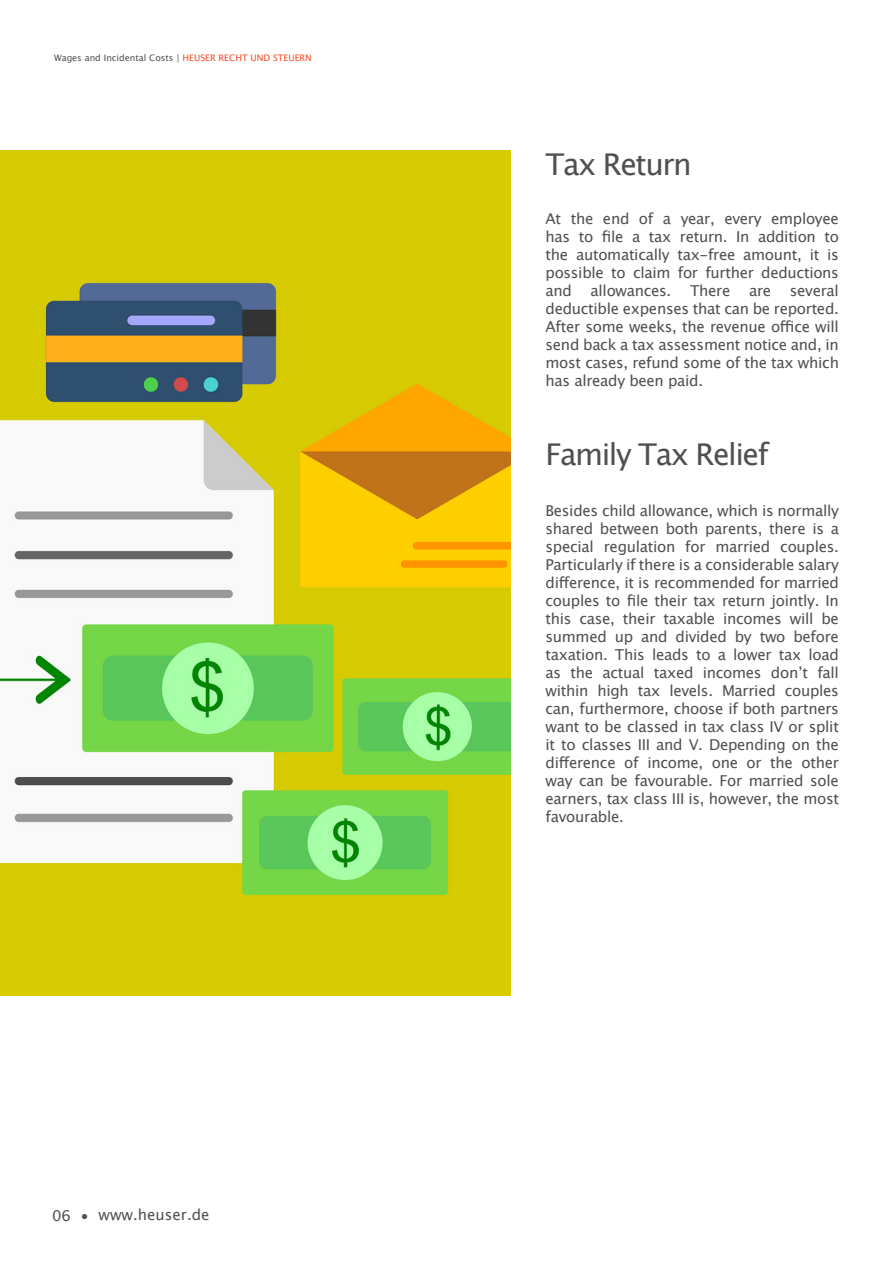
<style>
.page{position:relative;width:893px;height:1263px;background:#fff}
.page>*{position:absolute;margin:0;border:0;box-sizing:border-box;transform-origin:0 0}
.t1{font:30px "Lucida Grande";letter-spacing:-.05em;color:#505050}
.t2{font:15px/18px "Lucida Grande";letter-spacing:-.02em;color:#505050;text-align:justify}
.t3{font:15px "Lucida Grande";color:#505050}
.t4{font:9px "Lucida Grande";color:#505050}
.s1{color:#f04b27}
</style>
<div class="page">
<img style="left:0;top:151px;width:510px;height:844px">
<p class="t4" style="left:54px;top:53px;width:259px">Wages and Incidental Costs | <span class="s1">HEUSER RECHT UND STEUERN</span></p>
<p class="t3" style="left:52px;top:1206px;width:159px">06 • www.heuser.de</p>
<h1 class="t1" style="left:546px;top:147px;width:148px">Tax Return</h1>
<p class="t2" style="left:546px;top:210px;width:295px">At the end of a year, every employee has to file a tax return. In addition to the automatically tax-free amount, it is possible to claim for further deductions and allowances. There are several deductible expenses that can be reported.<br>After some weeks, the revenue office will send back a tax assessment notice and, in most cases, refund some of the tax which has already been paid.</p>
<h1 class="t1" style="left:546px;top:437px;width:225px">Family Tax Relief</h1>
<p class="t2" style="left:546px;top:502px;width:295px">Besides child allowance, which is normally shared between both parents, there is a special regulation for married couples.<br>Particularly if there is a considerable salary difference, it is recommended for married couples to file their tax return jointly. In this case, their taxable incomes will be summed up and divided by two before taxation. This leads to a lower tax load as the actual taxed incomes don’t fall within high tax levels. Married couples can, furthermore, choose if both partners want to be classed in tax class IV or split it to classes III and V. Depending on the difference of income, one or the other way can be favourable. For married sole earners, tax class III is, however, the most favourable.</p>
</div>
